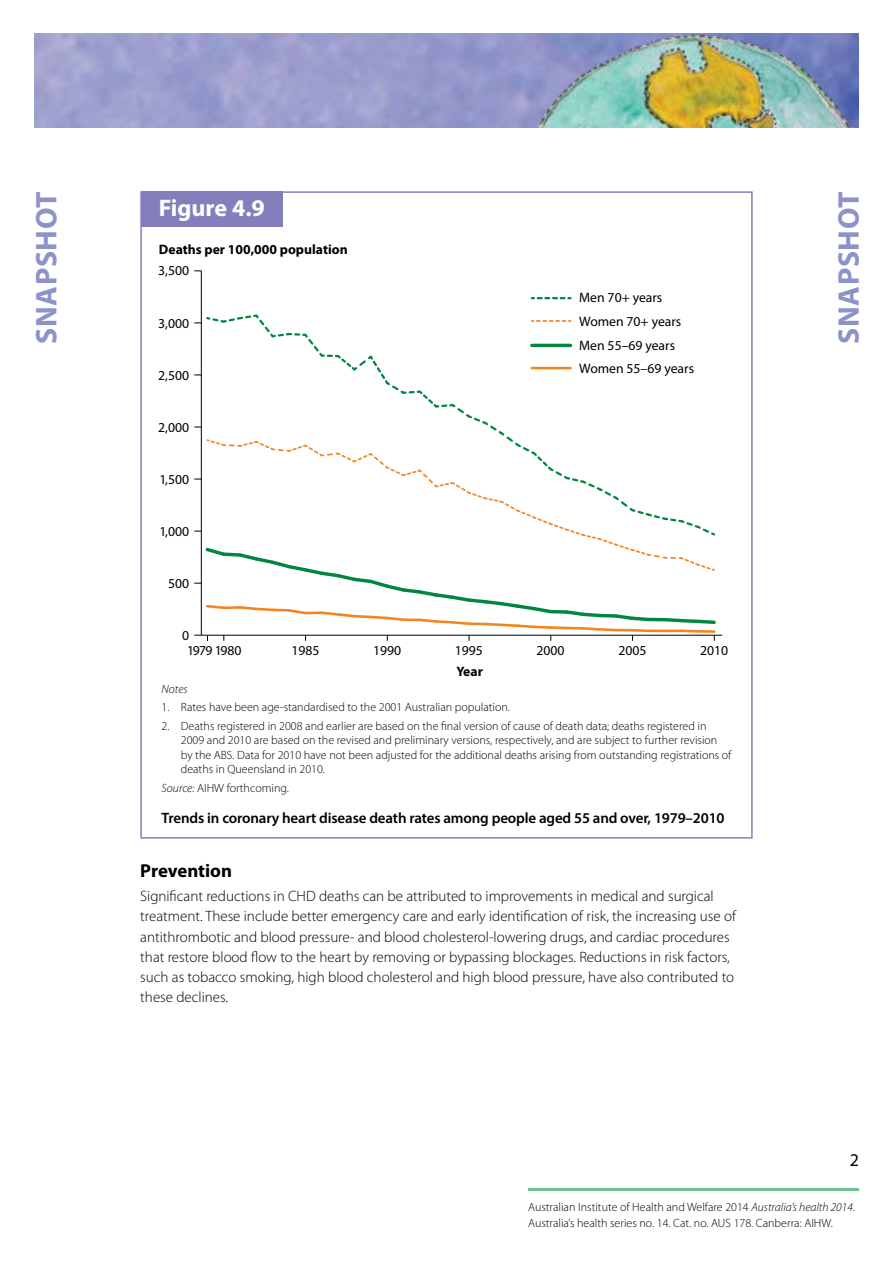
<style>
.page{position:relative;width:893px;height:1263px;background:#fff}
.page>*{position:absolute;margin:0;border:0;box-sizing:border-box;transform-origin:0 0}
.t1{font:700 30px "Myriad Pro";letter-spacing:.02em;color:#8d92c8}
.t2{font:700 24px "Myriad Pro";color:#fff}
.BODY_-_Text{font:700 18.75px "Myriad Pro";letter-spacing:-.005em;color:#000}
.t3{font:18px "Myriad Pro";color:#000}
.BODY_-_Text-2{font:300 15px/20.2px "Myriad Pro";color:#000}
.t4{font:600 15px "Myriad Pro";letter-spacing:-.01em;color:#000}
.t5{font:13.65px "Myriad Pro";color:#000}
.t6{font:700 13.65px "Myriad Pro";color:#000}
.t7{font:13.65px "Myriad Pro";letter-spacing:-.05em;color:#000}
.t8{font:300 12px/14.4px "Myriad Pro";color:#000}
.t9{font:italic 300 12px "Myriad Pro";color:#000}
.s1{font-style:italic}
</style>
<div class="page">
<img style="left:34px;top:34px;width:825px;height:93px">
<img style="left:530px;top:34px;width:322px;height:93px">
<hr style="left:528px;top:1188px;width:331px;height:2px;background:#6fbf8e">
<svg style="left:140px;top:191px;width:613px;height:648px"></svg>
<div style="left:141px;top:191px;width:142px;height:36px;background:#847fbc"></div>
<h1 class="t1" style="left:27px;top:344px;width:153px;rotate:-90deg">SNAPSHOT</h1>
<h1 class="t1" style="left:829px;top:344px;width:153px;rotate:-90deg">SNAPSHOT</h1>
<h2 class="t2" style="left:159px;top:192px;width:108px">Figure 4.9</h2>
<p class="t6" style="left:159px;top:240px;width:190px">Deaths per 100,000 population</p>
<p class="t5" style="left:158px;top:262px;width:32px">3,500</p>
<p class="t5" style="left:579px;top:289px;width:85px">Men 70+ years</p>
<p class="t5" style="left:579px;top:313px;width:104px">Women 70+ years</p>
<p class="t5" style="left:579px;top:360px;width:116px">Women 55–69 years</p>
<p class="t5" style="left:158px;top:314px;width:32px">3,000</p>
<p class="t5" style="left:579px;top:337px;width:97px">Men 55–69 years</p>
<p class="t5" style="left:158px;top:367px;width:32px">2,500</p>
<p class="t5" style="left:158px;top:419px;width:32px">2,000</p>
<p class="t5" style="left:160px;top:471px;width:31px">1,500</p>
<p class="t5" style="left:160px;top:523px;width:31px">1,000</p>
<p class="t5" style="left:168px;top:575px;width:23px">500</p>
<p class="t5" style="left:182px;top:627px;width:9px">0</p>
<p class="t7" style="left:187px;top:642px;width:56px">1979 1980</p>
<p class="t5" style="left:291px;top:642px;width:30px">1985</p>
<p class="t5" style="left:373px;top:642px;width:30px">1990</p>
<p class="t5" style="left:455px;top:642px;width:30px">1995</p>
<p class="t5" style="left:537px;top:642px;width:30px">2000</p>
<p class="t5" style="left:618px;top:642px;width:30px">2005</p>
<p class="t5" style="left:700px;top:642px;width:30px">2010</p>
<p class="t6" style="left:456px;top:663px;width:28px">Year</p>
<p class="t9" style="left:162px;top:681px;width:28px">Notes</p>
<p class="t8" style="left:162px;top:700px;width:350px">1. Rates have been age-standardised to the 2001 Australian population.</p>
<p class="t8" style="left:181px;top:719px;width:552px;text-indent:-19px">2. Deaths registered in 2008 and earlier are based on the final version of cause of death data; deaths registered in 2009 and 2010 are based on the revised and preliminary versions, respectively, and are subject to further revision by the ABS. Data for 2010 have not been adjusted for the additional deaths arising from outstanding registrations of deaths in Queensland in 2010.</p>
<p class="t8" style="left:162px;top:780px;width:129px"><span class="s1">Source:</span> AIHW forthcoming.</p>
<p class="t4" style="left:162px;top:809px;width:564px">Trends in coronary heart disease death rates among people aged 55 and over, 1979–2010</p>
<p class="BODY_-_Text" style="left:140px;top:858px;width:93px">Prevention</p>
<p class="BODY_-_Text-2" style="left:140px;top:886px;width:597px">Significant reductions in CHD deaths can be attributed to improvements in medical and surgical treatment. These include better emergency care and early identification of risk, the increasing use of antithrombotic and blood pressure- and blood cholesterol-lowering drugs, and cardiac procedures that restore blood flow to the heart by removing or bypassing blockages. Reductions in risk factors, such as tobacco smoking, high blood cholesterol and high blood pressure, have also contributed to these declines.</p>
<h3 class="t3" style="left:850px;top:1149px;width:11px">2</h3>
<p class="t8" style="left:528px;top:1198px;width:328px;line-height:16.5px">Australian Institute of Health and Welfare 2014 <span class="s1">Australia’s health 2014</span>.<br>Australia’s health series no. 14. Cat. no. AUS 178. Canberra: AIHW.</p>
</div>
